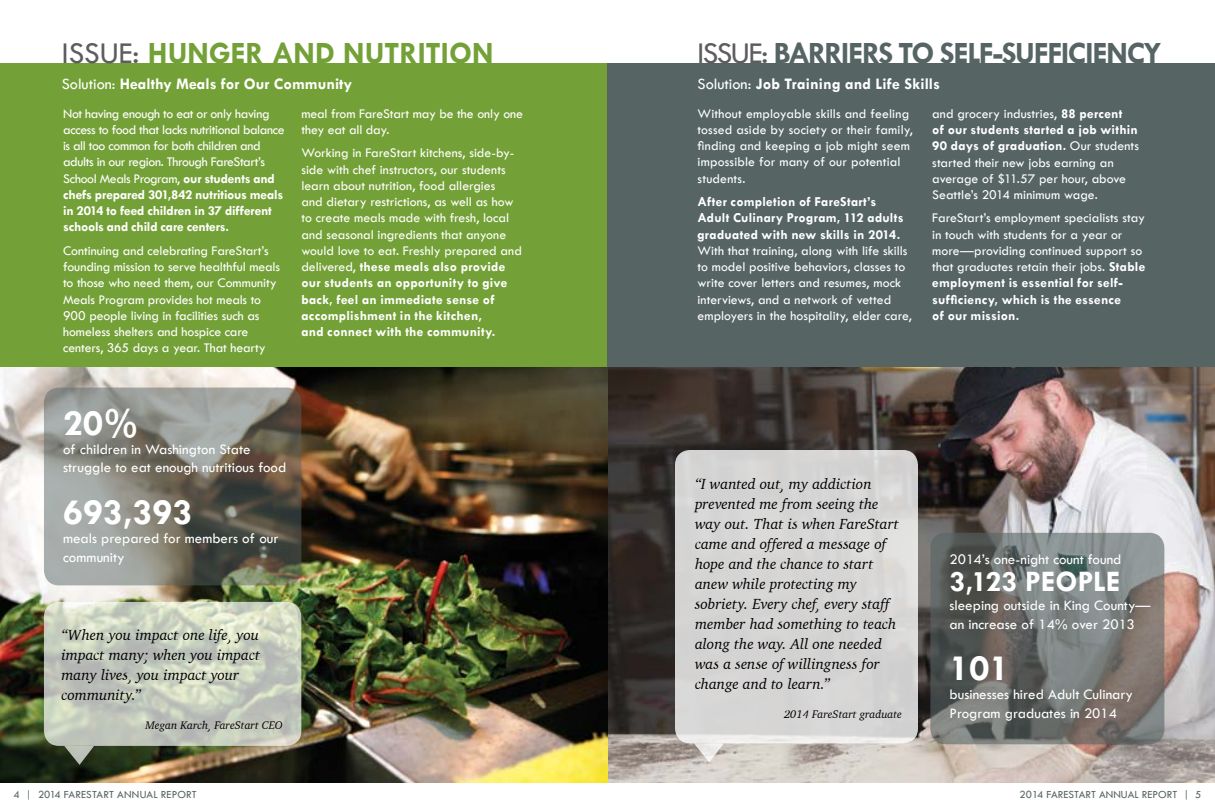
<style>
.page{position:relative;width:1215px;height:810px;background:#fff}
.page>*{position:absolute;margin:0;border:0;box-sizing:border-box;transform-origin:0 0}
.t1{font:700 37.5px "Tw Cen";color:#fff}
.t2{font:700 31.25px "Tw Cen";letter-spacing:-.045em;color:#566464}
.t3{font:700 31.25px "Tw Cen";color:#74a137}
.t4{font:700 30px "Tw Cen";letter-spacing:-.005em;color:#fff}
.t5{font:700 16.25px "Tw Cen";color:#fff}
.t6{font:italic 15px/20px "Charter";color:#000}
.t7{font:15px/18.8px "Tw Cen";color:#fff}
.t8{font:13.75px/16.2px "Tw Cen";letter-spacing:-.005em;color:#fff}
.t9{font:13.75px/16.2px "Tw Cen";letter-spacing:-.025em;color:#fff}
.t10{font:700 13.75px/16.2px "Tw Cen";letter-spacing:.015em;color:#fff}
.t11{font:11.25px "Tw Cen";color:#566464}
.t12{font:italic 11.25px "Charter";color:#000}
.s1{font-weight:400;color:#5d5d60}
.s2{font-weight:400}
.s3{font-weight:700}
</style>
<div class="page">
<img style="left:608px;top:366px;width:607px;height:417px">
<img style="left:0;top:366px;width:608px;height:416px">
<div style="left:0;top:63px;width:608px;height:303px;background:#74a137"></div>
<div style="left:608px;top:63px;width:607px;height:303px;background:#566464"></div>
<svg style="left:44px;top:388px;width:257px;height:197px;background:#7f7f77"></svg>
<svg style="left:930px;top:533px;width:234px;height:211px;background:#6f716e"></svg>
<svg style="left:44px;top:602px;width:257px;height:163px;background:#b9beae"></svg>
<svg style="left:675px;top:450px;width:243px;height:312px;background:#d5d4d3"></svg>
<h2 class="t3" style="left:62px;top:35px;width:433px"><span class="s1">ISSUE:</span> HUNGER AND NUTRITION</h2>
<p class="t5" style="left:62px;top:74px;width:292px"><span class="s2">Solution:</span> Healthy Meals for Our Community</p>
<p class="t9" style="left:63px;top:105px;width:223px">Not having enough to eat or only having access to food that lacks nutritional balance is all too common for both children and adults in our region. Through FareStart’s School Meals Program, <span class="s3">our students and chefs prepared 301,842 nutritious meals in 2014 to feed children in 37 different schools and child care centers.</span></p>
<p class="t8" style="left:63px;top:242px;width:218px">Continuing and celebrating FareStart’s founding mission to serve healthful meals to those who need them, our Community Meals Program provides hot meals to 900 people living in facilities such as homeless shelters and hospice care centers, 365 days a year. That hearty</p>
<p class="t8" style="left:301px;top:105px;width:223px">meal from FareStart may be the only one they eat all day.</p>
<p class="t8" style="left:301px;top:145px;width:222px">Working in FareStart kitchens, side-by&shy;side with chef instructors, our students learn about nutrition, food allergies<br>and dietary restrictions, as well as how to create meals made with fresh, local and seasonal ingredients that anyone would love to eat. Freshly prepared and delivered, <span class="s3">these meals also provide our students an opportunity to give back, feel an immediate sense of accomplishment in the kitchen,<br>and connect with the community.</span></p>
<h1 class="t1" style="left:63px;top:401px;width:77px">20%</h1>
<p class="t7" style="left:63px;top:440px;width:225px">of children in Washington State struggle to eat enough nutritious food</p>
<h1 class="t1" style="left:63px;top:490px;width:131px">693,393</h1>
<p class="t7" style="left:63px;top:529px;width:217px">meals prepared for members of our community</p>
<p class="t6" style="left:61px;top:625px;width:200px">“When you impact one life, you impact many; when you impact many lives, you impact your community.”</p>
<p class="t12" style="left:145px;top:716px;width:139px">Megan Karch, FareStart CEO</p>
<h2 class="t2" style="left:698px;top:35px;width:466px"><span class="s1">ISSUE:</span> BARRIERS TO SELF-SUFFICIENCY</h2>
<p class="t5" style="left:698px;top:74px;width:244px"><span class="s2">Solution:</span> Job Training and Life Skills</p>
<p class="t8" style="left:697px;top:105px;width:217px">Without employable skills and feeling tossed aside by society or their family, finding and keeping a job might seem impossible for many of our potential students.</p>
<p class="t10" style="left:697px;top:193px;width:208px">After completion of FareStart’s<br>Adult Culinary Program, 112 adults graduated with new skills in 2014.</p>
<p class="t8" style="left:697px;top:242px;width:216px">With that training, along with life skills to model positive behaviors, classes to write cover letters and resumes, mock interviews, and a network of vetted employers in the hospitality, elder care,</p>
<p class="t8" style="left:932px;top:105px;width:208px">and grocery industries, <span class="s3">88 percent<br>of our students started a job within 90 days of graduation.</span> Our students started their new jobs earning an average of $11.57 per hour, above Seattle’s 2014 minimum wage.</p>
<p class="t8" style="left:932px;top:210px;width:215px">FareStart’s employment specialists stay in touch with students for a year or more—providing continued support so that graduates retain their jobs. <span class="s3">Stable employment is essential for self&shy;sufficiency, which is the essence<br>of our mission.</span></p>
<p class="t6" style="left:695px;top:473px;width:205px">“I wanted out, my addiction prevented me from seeing the way out. That is when FareStart came and offered a message of hope and the chance to start anew while protecting my sobriety. Every chef, every staff member had something to teach along the way. All one needed was a sense of willingness for change and to learn.”</p>
<p class="t12" style="left:784px;top:704px;width:119px">2014 FareStart graduate</p>
<p class="t7" style="left:950px;top:549px;width:174px">2014’s one-night count found</p>
<h3 class="t4" style="left:950px;top:564px;width:172px">3,123 PEOPLE</h3>
<p class="t7" style="left:950px;top:596px;width:202px">sleeping outside in King County— an increase of 14% over 2013</p>
<h1 class="t1" style="left:950px;top:646px;width:61px">101</h1>
<p class="t7" style="left:950px;top:685px;width:185px">businesses hired Adult Culinary<br>Program graduates in 2014</p>
<p class="t11" style="left:14px;top:788px;width:185px">4 | 2014 FARESTART ANNUAL REPORT</p>
<p class="t11" style="left:1020px;top:788px;width:183px">2014 FARESTART ANNUAL REPORT | 5</p>
</div>
